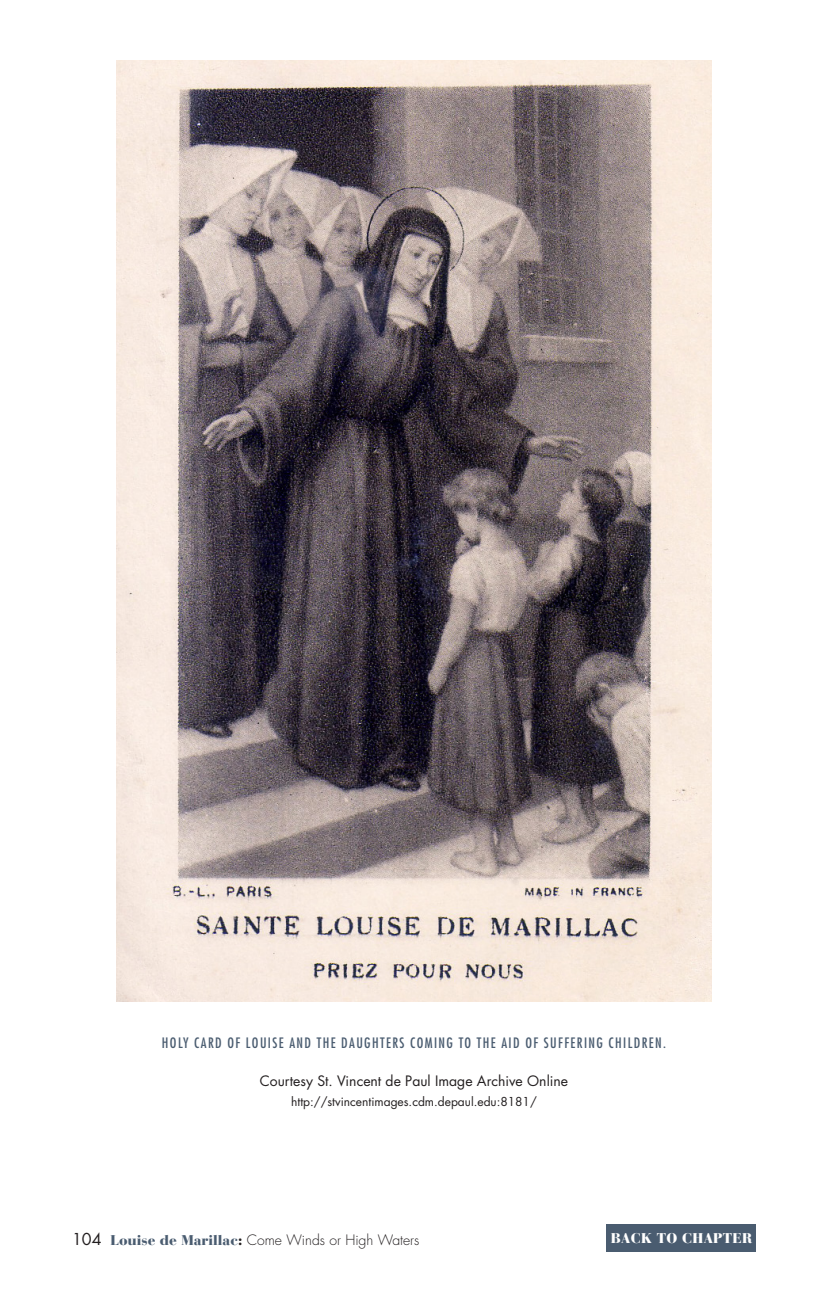
<style>
.page{position:relative;width:828px;height:1296px;background:#fff}
.page>*{position:absolute;margin:0;border:0;box-sizing:border-box;transform-origin:0 0}
.Image_name{font:condensed 14px "Futura";letter-spacing:.1em;color:#4a5c70}
.Image_name-2{font:14px "Futura";color:#231f20}
.t1{font:300 14px "Futura";color:#231f20}
.t2{font:900 14px "Bauer Bodoni";letter-spacing:.02em;color:#fff}
.Image_name-3{font:12px "Futura";color:#231f20}
.s1{font-weight:400;font-size:16px}
.s2{font-family:"Bauer Bodoni";font-weight:900;color:#4a5c70}
.s3{font-family:"Bauer Bodoni";font-weight:900}
</style>
<div class="page">
<div style="left:607px;top:1224px;width:149px;height:27px;background:#4a5c70"></div>
<img style="left:117px;top:60px;width:594px;height:941px">
<p class="Image_name" style="left:162px;top:1034px;width:506px">HOLY CARD OF LOUISE AND THE DAUGHTERS COMING TO THE AID OF SUFFERING CHILDREN.</p>
<p class="Image_name-2" style="left:260px;top:1071px;width:310px">Courtesy St. Vincent de Paul Image Archive Online</p>
<p class="Image_name-3" style="left:291px;top:1094px;width:247px">http://stvincentimages.cdm.depaul.edu:8181/</p>
<p class="t1" style="left:72px;top:1231px;width:349px"><span class="s1">104</span> <span class="s2">Louise de Marillac</span><span class="s3">:</span> Come Winds or High Waters</p>
<p class="t2" style="left:611px;top:1230px;width:143px">BACK TO CHAPTER</p>
</div>
